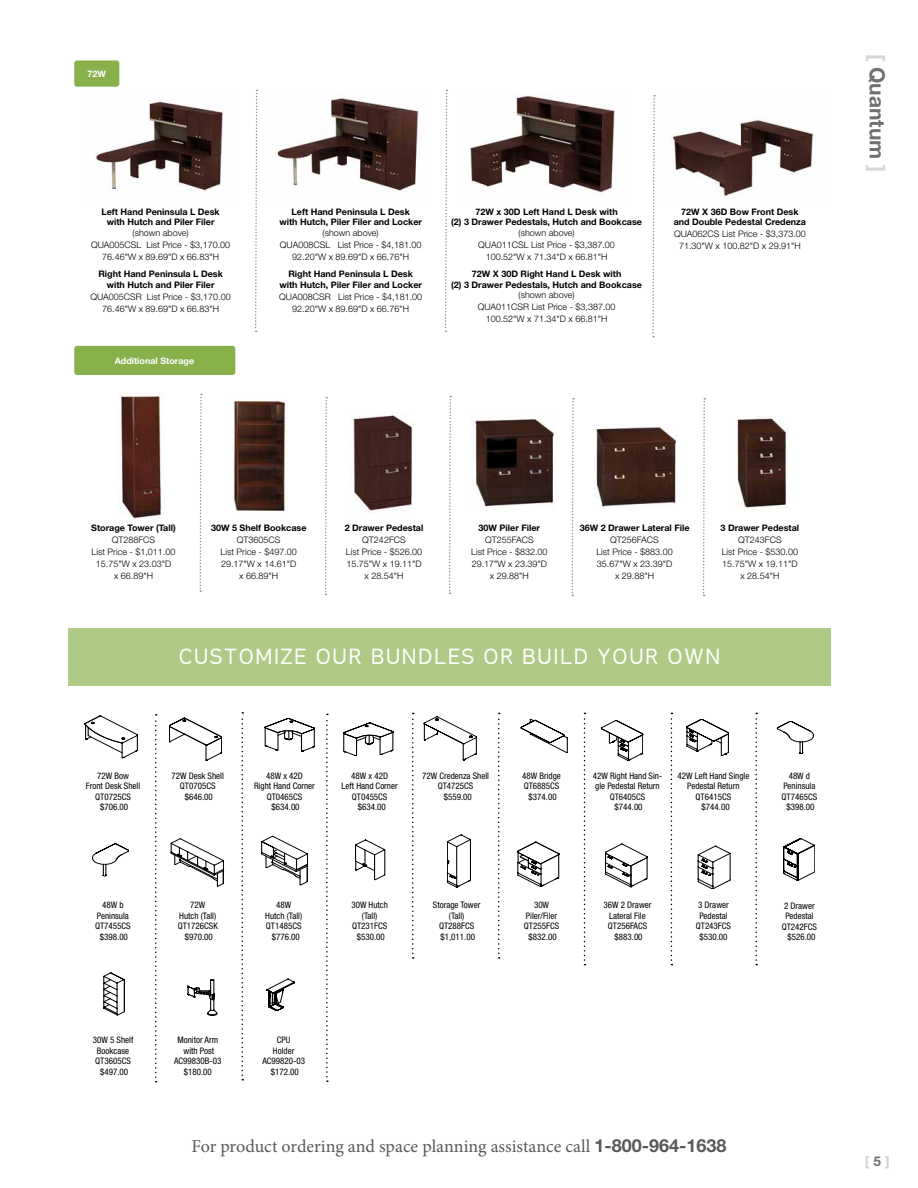
<style>
.page{position:relative;width:918px;height:1188px;background:#fff}
.page>*{position:absolute;margin:0;border:0;box-sizing:border-box;transform-origin:0 0}
.t1{font:21px "Fabrica";letter-spacing:.07em;color:#fff}
.t2{font:700 21px "Helvetica Neue";color:#58595b}
.t3{font:18px "Minion Pro";color:#58595b}
.t4{font:700 13.5px "Helvetica Neue";color:#cfd1d2}
.t5{font:300 9px/12px "Helvetica Neue";color:#000;text-align:center}
.t6{font:condensed 9px/10.5px "Helvetica Neue";color:#000;text-align:center}
.t7{font:700 9px/10.5px "Helvetica Neue";color:#000;text-align:center}
.t8{font:700 9px "Helvetica Neue";color:#fff}
.s1{color:#cecfd1}
.s2{color:#cfd1d2}
.s3{font-family:"Helvetica Neue";font-weight:700}
.s4{color:#6d6e71}
</style>
<div class="page">
<svg style="left:85px;top:716px;width:53px;height:42px"></svg>
<svg style="left:169px;top:718px;width:53px;height:43px"></svg>
<svg style="left:265px;top:718px;width:50px;height:33px"></svg>
<svg style="left:424px;top:716px;width:53px;height:45px"></svg>
<svg style="left:343px;top:723px;width:50px;height:33px"></svg>
<svg style="left:521px;top:719px;width:47px;height:34px"></svg>
<svg style="left:687px;top:719px;width:42px;height:37px"></svg>
<svg style="left:777px;top:721px;width:37px;height:33px"></svg>
<svg style="left:171px;top:838px;width:53px;height:48px"></svg>
<svg style="left:601px;top:720px;width:42px;height:41px"></svg>
<svg style="left:92px;top:843px;width:37px;height:34px"></svg>
<svg style="left:261px;top:836px;width:47px;height:49px"></svg>
<svg style="left:518px;top:842px;width:42px;height:45px"></svg>
<svg style="left:605px;top:843px;width:43px;height:44px"></svg>
<svg style="left:698px;top:846px;width:32px;height:43px"></svg>
<svg style="left:355px;top:839px;width:31px;height:41px"></svg>
<svg style="left:447px;top:835px;width:24px;height:53px"></svg>
<svg style="left:784px;top:838px;width:31px;height:42px"></svg>
<svg style="left:104px;top:973px;width:21px;height:42px"></svg>
<svg style="left:267px;top:979px;width:28px;height:32px"></svg>
<svg style="left:187px;top:979px;width:30px;height:37px"></svg>
<svg style="left:155px;top:714px;width:2px;height:368px"></svg>
<svg style="left:242px;top:712px;width:1px;height:368px"></svg>
<svg style="left:326px;top:714px;width:2px;height:368px"></svg>
<svg style="left:412px;top:713px;width:2px;height:246px"></svg>
<svg style="left:498px;top:713px;width:2px;height:246px"></svg>
<svg style="left:584px;top:713px;width:1px;height:252px"></svg>
<svg style="left:671px;top:713px;width:1px;height:252px"></svg>
<svg style="left:755px;top:713px;width:2px;height:252px"></svg>
<img style="left:96px;top:100px;width:127px;height:92px">
<img style="left:276px;top:98px;width:143px;height:93px">
<img style="left:469px;top:95px;width:146px;height:99px">
<img style="left:671px;top:119px;width:143px;height:78px">
<img style="left:119px;top:393px;width:43px;height:127px">
<img style="left:231px;top:400px;width:56px;height:111px">
<img style="left:350px;top:413px;width:64px;height:98px">
<img style="left:473px;top:418px;width:81px;height:89px">
<img style="left:596px;top:427px;width:80px;height:80px">
<img style="left:737px;top:417px;width:50px;height:91px">
<svg style="left:255px;top:90px;width:3px;height:242px"></svg>
<svg style="left:445px;top:90px;width:3px;height:242px"></svg>
<svg style="left:199px;top:394px;width:3px;height:198px"></svg>
<svg style="left:325px;top:397px;width:3px;height:198px"></svg>
<svg style="left:449px;top:396px;width:3px;height:198px"></svg>
<svg style="left:571px;top:398px;width:3px;height:198px"></svg>
<svg style="left:703px;top:398px;width:3px;height:198px"></svg>
<svg style="left:652px;top:95px;width:4px;height:243px"></svg>
<div style="left:74px;top:60px;width:45px;height:27px;background:#88b04b;border-radius:3px"></div>
<div style="left:74px;top:346px;width:161px;height:29px;background:#88b04b;border-radius:3px"></div>
<div style="left:68px;top:628px;width:763px;height:57px;background:#afca86"></div>
<p class="t8" style="left:87px;top:68px;width:20px">72W</p>
<p class="t7" style="left:101px;top:206px;width:120px">Left Hand Peninsula L Desk with Hutch and Piler Filer</p>
<p class="t5" style="left:91px;top:226px;width:141px">(shown above)<br>QUA005CSL List Price - $3,170.00<br>76.46"W x 89.69"D x 66.83"H</p>
<p class="t7" style="left:98px;top:268px;width:126px">Right Hand Peninsula L Desk with Hutch and Piler Filer</p>
<p class="t5" style="left:90px;top:290px;width:142px">QUA005CSR List Price - $3,170.00<br>76.46"W x 89.69"D x 66.83"H</p>
<p class="t8" style="left:115px;top:355px;width:81px">Additional Storage</p>
<p class="t7" style="left:279px;top:206px;width:144px">Left Hand Peninsula L Desk<br>with Hutch, Piler Filer and Locker</p>
<p class="t5" style="left:280px;top:226px;width:143px">(shown above)<br>QUA008CSL List Price - $4,181.00<br>92.20"W x 89.69"D x 66.76"H</p>
<p class="t7" style="left:279px;top:268px;width:144px">Right Hand Peninsula L Desk with Hutch, Piler Filer and Locker</p>
<p class="t5" style="left:279px;top:290px;width:144px">QUA008CSR List Price - $4,181.00<br>92.20"W x 89.69"D x 66.76"H</p>
<p class="t7" style="left:451px;top:206px;width:192px">72W x 30D Left Hand L Desk with<br>(2) 3 Drawer Pedestals, Hutch and Bookcase</p>
<p class="t5" style="left:478px;top:226px;width:138px">(shown above)<br>QUA011CSL List Price - $3,387.00<br>100.52"W x 71.34"D x 66.81"H</p>
<p class="t7" style="left:451px;top:268px;width:192px">72W X 30D Right Hand L Desk with<br>(2) 3 Drawer Pedestals, Hutch and Bookcase</p>
<p class="t5" style="left:478px;top:289px;width:139px">(shown above)<br>QUA011CSR List Price - $3,387.00<br>100.52"W x 71.34"D x 66.81"H</p>
<p class="t7" style="left:674px;top:206px;width:134px">72W X 36D Bow Front Desk and Double Pedestal Credenza</p>
<p class="t5" style="left:674px;top:228px;width:133px">QUA062CS List Price - $3,373.00<br>71.30"W x 100.82"D x 29.91"H</p>
<h1 class="t2" style="left:890px;top:54px;width:119px;rotate:90deg"><span class="s1">[</span> Quantum <span class="s2">]</span></h1>
<p class="t7" style="left:91px;top:522px;width:86px">Storage Tower (Tall)</p>
<p class="t5" style="left:92px;top:534px;width:85px">QT288FCS<br>List Price - $1,011.00<br>15.75"W x 23.03"D<br>x 66.89"H</p>
<p class="t7" style="left:211px;top:522px;width:97px">30W 5 Shelf Bookcase</p>
<p class="t5" style="left:221px;top:534px;width:78px">QT3605CS<br>List Price - $497.00<br>29.17"W x 14.61"D x 66.89"H</p>
<p class="t7" style="left:345px;top:522px;width:80px">2 Drawer Pedestal</p>
<p class="t5" style="left:346px;top:534px;width:78px">QT242FCS<br>List Price - $526.00<br>15.75"W x 19.11"D x 28.54"H</p>
<p class="t7" style="left:479px;top:522px;width:63px">30W Piler Filer</p>
<p class="t5" style="left:471px;top:534px;width:78px">QT255FACS<br>List Price - $832.00<br>29.17"W x 23.39"D x 29.88"H</p>
<p class="t7" style="left:580px;top:522px;width:111px">36W 2 Drawer Lateral File</p>
<p class="t5" style="left:596px;top:534px;width:78px">QT256FACS<br>List Price - $883.00<br>35.67"W x 23.39"D x 29.88"H</p>
<p class="t7" style="left:721px;top:522px;width:80px">3 Drawer Pedestal</p>
<p class="t5" style="left:722px;top:534px;width:78px">QT243FCS<br>List Price - $530.00<br>15.75"W x 19.11"D x 28.54"H</p>
<h1 class="t1" style="left:179px;top:643px;width:543px">CUSTOMIZE OUR BUNDLES OR BUILD YOUR OWN</h1>
<p class="t6" style="left:86px;top:770px;width:56px">72W Bow<br>Front Desk Shell<br>QT0725CS $706.00</p>
<p class="t6" style="left:172px;top:770px;width:54px">72W Desk Shell<br>QT0705CS $646.00</p>
<p class="t6" style="left:254px;top:770px;width:62px">48W x 42D<br>Right Hand Corner<br>QT0465CS $634.00</p>
<p class="t6" style="left:342px;top:770px;width:58px">48W x 42D<br>Left Hand Corner<br>QT0455CS $634.00</p>
<p class="t6" style="left:422px;top:770px;width:68px">72W Credenza Shell<br>QT4725CS<br>$559.00</p>
<p class="t6" style="left:522px;top:770px;width:40px">48W Bridge<br>QT6885CS $374.00</p>
<p class="t6" style="left:593px;top:770px;width:71px">42W Right Hand Sin&shy;gle Pedestal Return<br>QT6405CS<br>$744.00</p>
<p class="t6" style="left:678px;top:770px;width:73px">42W Left Hand Single<br>Pedestal Return<br>QT6415CS<br>$744.00</p>
<p class="t6" style="left:782px;top:770px;width:37px">48W d<br>Peninsula<br>QT7465CS $398.00</p>
<p class="t6" style="left:95px;top:900px;width:37px">48W b<br>Peninsula<br>QT7455CS $398.00</p>
<p class="t6" style="left:178px;top:900px;width:42px">72W<br>Hutch (Tall)<br>QT1726CSK $970.00</p>
<p class="t6" style="left:265px;top:900px;width:38px">48W<br>Hutch (Tall)<br>QT1485CS $776.00</p>
<p class="t6" style="left:351px;top:900px;width:38px">30W Hutch (Tall)<br>QT231FCS $530.00</p>
<p class="t6" style="left:433px;top:900px;width:49px">Storage Tower (Tall)<br>QT288FCS $1,011.00</p>
<p class="t6" style="left:524px;top:900px;width:37px">30W<br>Piler/Filer<br>QT255FCS $832.00</p>
<p class="t6" style="left:604px;top:900px;width:50px">36W 2 Drawer<br>Lateral File<br>QT256FACS $883.00</p>
<p class="t6" style="left:696px;top:900px;width:37px">3 Drawer<br>Pedestal<br>QT243FCS $530.00</p>
<p class="t6" style="left:782px;top:900px;width:37px">2 Drawer<br>Pedestal<br>QT242FCS $526.00</p>
<p class="t6" style="left:93px;top:1035px;width:42px">30W 5 Shelf<br>Bookcase<br>QT3605CS $497.00</p>
<p class="t6" style="left:174px;top:1035px;width:49px">Monitor Arm with Post<br>AC99830B-03 $180.00</p>
<p class="t6" style="left:262px;top:1035px;width:44px">CPU<br>Holder<br>AC99820-03 $172.00</p>
<h2 class="t3" style="left:192px;top:1134px;width:536px">For product ordering and space planning assistance call <span class="s3">1-800-964-1638</span></h2>
<h3 class="t4" style="left:865px;top:1153px;width:26px">[ <span class="s4">5</span> ]</h3>
</div>
